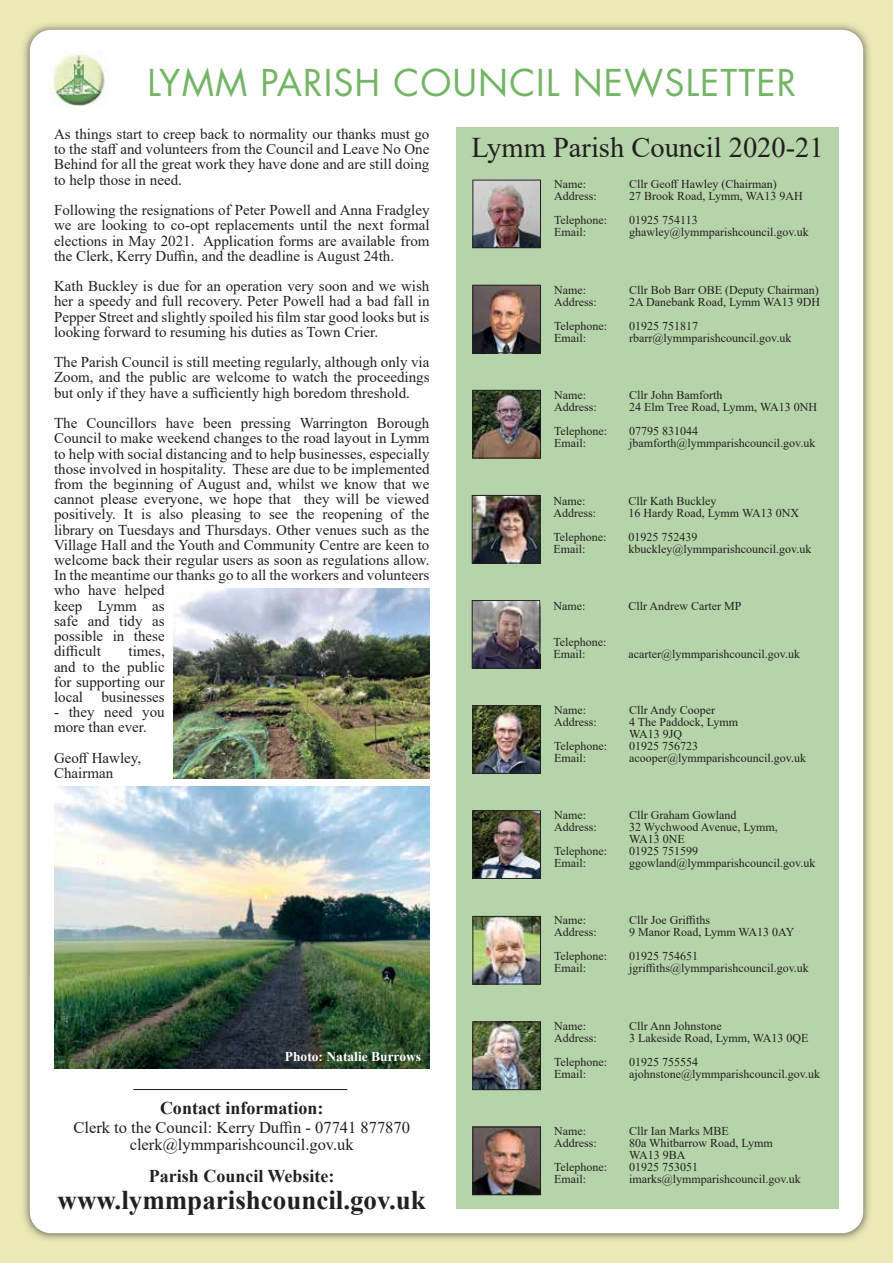
<style>
.page{position:relative;width:893px;height:1263px;background:#edeab8}
.page>*{position:absolute;margin:0;border:0;box-sizing:border-box;transform-origin:0 0}
.t1{font:36px "Futura Std";letter-spacing:.03em;color:#73b564}
.t2{font:28.5px "Times New Roman";color:#231f20}
.t3{font:700 27px "Times New Roman";color:#231f20}
.t4{font:700 18px "Times New Roman";color:#231f20}
.t5{font:16.5px/16.5px "Times New Roman";color:#231f20;text-align:center}
.t6{font:15px/15.1px "Times New Roman";color:#231f20;text-align:justify}
.t7{font:700 13.5px "Times New Roman";color:#fff}
.t8{font:12px/12px "Times New Roman";color:#231f20}
</style>
<div class="page">
<img style="left:23px;top:24px;width:847px;height:1216px">
<div style="left:30px;top:30px;width:833px;height:1203px;background:#fff;border-radius:21px"></div>
<div style="left:456px;top:128px;width:383px;height:1081px;background:#b5d4a9"></div>
<img style="left:474px;top:497px;width:64px;height:64px">
<div style="left:472px;top:495px;width:68px;height:68px;border:1px solid #231f20"></div>
<img style="left:474px;top:602px;width:64px;height:64px">
<div style="left:472px;top:600px;width:68px;height:68px;border:1px solid #231f20"></div>
<img style="left:475px;top:287px;width:64px;height:64px">
<div style="left:473px;top:285px;width:68px;height:68px;border:1px solid #231f20"></div>
<img style="left:475px;top:918px;width:64px;height:64px">
<div style="left:473px;top:916px;width:68px;height:68px;border:1px solid #231f20"></div>
<img style="left:475px;top:1024px;width:64px;height:64px">
<div style="left:473px;top:1022px;width:68px;height:68px;border:1px solid #231f20"></div>
<img style="left:475px;top:1129px;width:64px;height:64px">
<div style="left:473px;top:1127px;width:68px;height:68px;border:1px solid #231f20"></div>
<img style="left:475px;top:813px;width:64px;height:64px">
<div style="left:473px;top:811px;width:68px;height:68px;border:1px solid #231f20"></div>
<img style="left:475px;top:707px;width:64px;height:64px">
<div style="left:473px;top:705px;width:68px;height:68px;border:1px solid #231f20"></div>
<img style="left:475px;top:182px;width:64px;height:64px">
<div style="left:473px;top:180px;width:68px;height:68px;border:1px solid #231f20"></div>
<img style="left:475px;top:392px;width:64px;height:64px">
<div style="left:473px;top:390px;width:68px;height:68px;border:1px solid #231f20"></div>
<img style="left:50px;top:53px;width:55px;height:53px">
<hr style="left:133px;top:1089px;width:214px;height:1px;background:#231f20">
<img style="left:173px;top:589px;width:256px;height:189px">
<img style="left:54px;top:786px;width:375px;height:282px">
<p class="t1" style="left:148px;top:59px;width:650px">LYMM PARISH COUNCIL NEWSLETTER</p>
<p class="t6" style="left:54px;top:126px;width:377px">As things start to creep back to normality our thanks must go to the staff and volunteers from the Council and Leave No One Behind for all the great work they have done and are still doing to help those in need.</p>
<p class="t6" style="left:54px;top:202px;width:377px">Following the resignations of Peter Powell and Anna Fradgley we are looking to co-opt replacements until the next formal elections in May 2021. Application forms are available from the Clerk, Kerry Duffin, and the deadline is August 24th.</p>
<p class="t6" style="left:54px;top:278px;width:377px">Kath Buckley is due for an operation very soon and we wish her a speedy and full recovery. Peter Powell had a bad fall in Pepper Street and slightly spoiled his film star good looks but is looking forward to resuming his duties as Town Crier.</p>
<p class="t6" style="left:54px;top:354px;width:377px">The Parish Council is still meeting regularly, although only via Zoom, and the public are welcome to watch the proceedings but only if they have a sufficiently high boredom threshold.</p>
<p class="t6" style="left:54px;top:415px;width:377px;text-align:left">The Councillors have been pressing Warrington Borough Council to make weekend changes to the road layout in Lymm to help with social distancing and to help businesses, especially those involved in hospitality. These are due to be implemented from the beginning of August and, whilst we know that we cannot please everyone, we hope that they will be viewed positively. It is also pleasing to see the reopening of the library on Tuesdays and Thursdays. Other venues such as the Village Hall and the Youth and Community Centre are keen to welcome back their regular users as soon as regulations allow.<br>In the meantime our thanks go to all the workers and volunteers who have helped<br>keep Lymm as<br>safe and tidy as<br>possible in these<br>difficult</p>
<p class="t6" style="left:54px;top:643px;width:112px;text-indent:75px">times, and to the public for supporting our local businesses</p>
<p class="t6" style="left:54px;top:704px;width:112px">- they need you more than ever.</p>
<p class="t6" style="left:54px;top:750px;width:89px">Geoff Hawley,<br>Chairman</p>
<p class="t7" style="left:285px;top:1046px;width:138px">Photo: Natalie Burrows</p>
<p class="t4" style="left:160px;top:1095px;width:165px">Contact information:</p>
<p class="t5" style="left:73px;top:1119px;width:338px">Clerk to the Council: Kerry Duffin - 07741 877870 clerk@lymmparishcouncil.gov.uk</p>
<p class="t4" style="left:149px;top:1163px;width:187px">Parish Council Website:</p>
<p class="t3" style="left:58px;top:1180px;width:370px">www.lymmparishcouncil.gov.uk</p>
<p class="t2" style="left:471px;top:127px;width:354px">Lymm Parish Council 2020-21</p>
<p class="t8" style="left:554px;top:178px;width:44px">Name:<br>Address:</p>
<p class="t8" style="left:554px;top:214px;width:55px">Telephone:<br>Email:</p>
<p class="t8" style="left:554px;top:284px;width:44px">Name:<br>Address:</p>
<p class="t8" style="left:554px;top:320px;width:55px">Telephone:<br>Email:</p>
<p class="t8" style="left:554px;top:388px;width:44px">Name:<br>Address:</p>
<p class="t8" style="left:554px;top:424px;width:55px">Telephone:<br>Email:</p>
<p class="t8" style="left:553px;top:495px;width:44px">Name:<br>Address:</p>
<p class="t8" style="left:553px;top:531px;width:55px">Telephone:<br>Email:</p>
<p class="t8" style="left:553px;top:600px;width:33px">Name:</p>
<p class="t8" style="left:553px;top:636px;width:55px">Telephone:<br>Email:</p>
<p class="t8" style="left:554px;top:703px;width:44px">Name:<br>Address:</p>
<p class="t8" style="left:554px;top:739px;width:55px">Telephone:<br>Email:</p>
<p class="t8" style="left:554px;top:809px;width:44px">Name:<br>Address:</p>
<p class="t8" style="left:554px;top:845px;width:55px">Telephone:<br>Email:</p>
<p class="t8" style="left:554px;top:914px;width:44px">Name:<br>Address:</p>
<p class="t8" style="left:554px;top:950px;width:55px">Telephone:<br>Email:</p>
<p class="t8" style="left:554px;top:1019px;width:44px">Name:<br>Address:</p>
<p class="t8" style="left:554px;top:1055px;width:55px">Telephone:<br>Email:</p>
<p class="t8" style="left:554px;top:1125px;width:44px">Name:<br>Address:</p>
<p class="t8" style="left:554px;top:1161px;width:55px">Telephone:<br>Email:</p>
<p class="t8" style="left:629px;top:178px;width:175px">Cllr Geoff Hawley (Chairman)<br>27 Brook Road, Lymm, WA13 9AH</p>
<p class="t8" style="left:629px;top:214px;width:181px">01925 754113 ghawley@lymmparishcouncil.gov.uk</p>
<p class="t8" style="left:629px;top:284px;width:193px">Cllr Bob Barr OBE (Deputy Chairman)<br>2A Danebank Road, Lymm WA13 9DH</p>
<p class="t8" style="left:629px;top:320px;width:164px">01925 751817 rbarr@lymmparishcouncil.gov.uk</p>
<p class="t8" style="left:629px;top:388px;width:189px">Cllr John Bamforth<br>24 Elm Tree Road, Lymm, WA13 0NH</p>
<p class="t8" style="left:629px;top:424px;width:188px">07795 831044 jbamforth@lymmparishcouncil.gov.uk</p>
<p class="t8" style="left:629px;top:495px;width:172px">Cllr Kath Buckley<br>16 Hardy Road, Lymm WA13 0NX</p>
<p class="t8" style="left:629px;top:531px;width:184px">01925 752439 kbuckley@lymmparishcouncil.gov.uk</p>
<p class="t8" style="left:629px;top:600px;width:114px">Cllr Andrew Carter MP</p>
<p class="t8" style="left:629px;top:648px;width:173px">acarter@lymmparishcouncil.gov.uk</p>
<p class="t8" style="left:629px;top:703px;width:178px">Cllr Andy Cooper<br>4 The Paddock, Lymm<br>WA13 9JQ<br>01925 756723 acooper@lymmparishcouncil.gov.uk</p>
<p class="t8" style="left:629px;top:809px;width:188px">Cllr Graham Gowland<br>32 Wychwood Avenue, Lymm,<br>WA13 0NE<br>01925 751599 ggowland@lymmparishcouncil.gov.uk</p>
<p class="t8" style="left:629px;top:914px;width:167px">Cllr Joe Griffiths<br>9 Manor Road, Lymm WA13 0AY</p>
<p class="t8" style="left:629px;top:950px;width:181px">01925 754651 jgriffiths@lymmparishcouncil.gov.uk</p>
<p class="t8" style="left:629px;top:1019px;width:181px">Cllr Ann Johnstone<br>3 Lakeside Road, Lymm, WA13 0QE</p>
<p class="t8" style="left:629px;top:1055px;width:192px">01925 755554 ajohnstone@lymmparishcouncil.gov.uk</p>
<p class="t8" style="left:629px;top:1125px;width:173px">Cllr Ian Marks MBE<br>80a Whitbarrow Road, Lymm<br>WA13 9BA<br>01925 753051 imarks@lymmparishcouncil.gov.uk</p>
</div>
